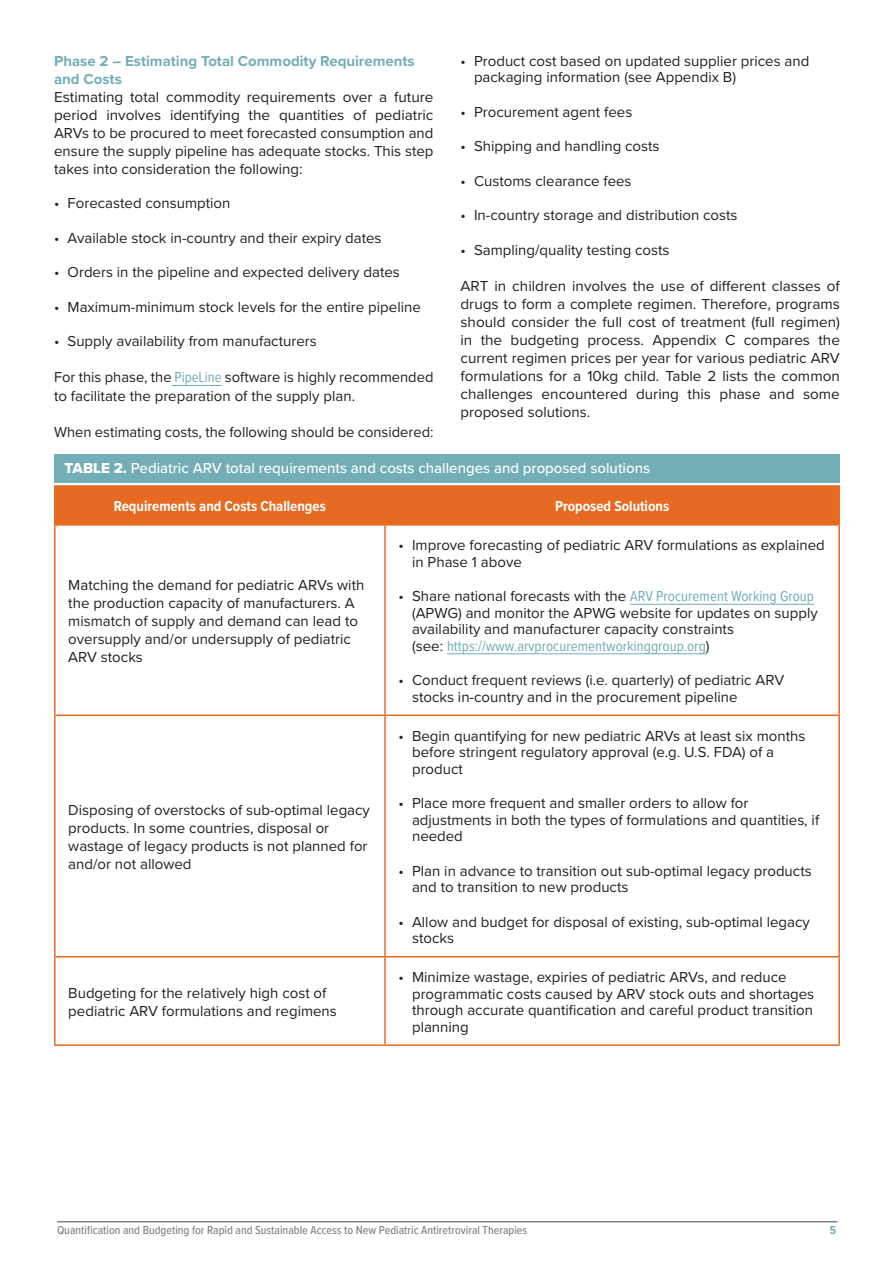
<style>
.page{position:relative;width:894px;height:1263px;background:#fff}
.page>*{position:absolute;margin:0;border:0;box-sizing:border-box;transform-origin:0 0}
.t1{font:15px/18px "Proxima Nova";color:#231f20}
.t2{font:500 15px "Proxima Nova";color:#fff}
.t3{font:700 15px/18px "Proxima Nova";color:#72aeb6}
.t4{font:15px "Proxima Nova Cond";color:#72aeb6}
.t5{font:700 15px "Proxima Nova Cond";color:#fff}
.t6{font:500 12px "Proxima Nova Cond";color:#808285}
.t7{font:700 12px "Proxima Nova Cond";color:#72aeb6}
.s1{font-family:"Proxima Nova Cond";color:#72aeb6}
.s2{font-family:"Proxima Nova Extrabld";font-weight:400}
.s3{font-family:"Proxima Nova";color:#231f20}
</style>
<div class="page">
<hr style="left:57px;top:1221px;width:780px;height:1px;background:#808285">
<hr style="left:172px;top:385px;width:49px;height:1px;background:#72aeb6">
<div style="left:54px;top:454px;width:785px;height:28px;background:#72aeb6"></div>
<div style="left:56px;top:487px;width:782px;height:37px;background:#e76a22"></div>
<hr style="left:384px;top:487px;width:1px;height:37px;background:#e76a22">
<hr style="left:384px;top:525px;width:1px;height:189px;background:#e76a22">
<hr style="left:54px;top:714px;width:331px;height:2px;background:#e76a22">
<hr style="left:385px;top:714px;width:454px;height:2px;background:#e76a22">
<hr style="left:384px;top:716px;width:1px;height:240px;background:#e76a22">
<hr style="left:54px;top:956px;width:331px;height:1px;background:#e76a22">
<hr style="left:385px;top:956px;width:454px;height:1px;background:#e76a22">
<hr style="left:384px;top:957px;width:1px;height:87px;background:#e76a22">
<hr style="left:54px;top:485px;width:331px;height:2px;background:#e76a22">
<hr style="left:54px;top:487px;width:2px;height:37px;background:#e76a22">
<hr style="left:385px;top:485px;width:454px;height:2px;background:#e76a22">
<hr style="left:838px;top:487px;width:1px;height:37px;background:#e76a22">
<hr style="left:54px;top:524px;width:331px;height:1px;background:#e76a22">
<hr style="left:54px;top:525px;width:2px;height:189px;background:#e76a22">
<hr style="left:385px;top:524px;width:454px;height:1px;background:#e76a22">
<hr style="left:838px;top:525px;width:1px;height:189px;background:#e76a22">
<hr style="left:54px;top:716px;width:2px;height:240px;background:#e76a22">
<hr style="left:838px;top:716px;width:1px;height:240px;background:#e76a22">
<hr style="left:54px;top:957px;width:2px;height:87px;background:#e76a22">
<hr style="left:838px;top:957px;width:1px;height:87px;background:#e76a22">
<hr style="left:54px;top:1044px;width:331px;height:1px;background:#e76a22">
<hr style="left:385px;top:1044px;width:454px;height:1px;background:#e76a22">
<hr style="left:630px;top:604px;width:183px;height:1px;background:#72aeb6">
<hr style="left:447px;top:653px;width:258px;height:1px;background:#72aeb6">
<p class="t3" style="left:54px;top:52px;width:362px">Phase 2 – Estimating Total Commodity Requirements and Costs</p>
<p class="t1" style="left:54px;top:87px;width:381px;text-align:justify">Estimating total commodity requirements over a future period involves identifying the quantities of pediatric ARVs to be procured to meet forecasted consumption and ensure the supply pipeline has adequate stocks. This step takes into consideration the following:</p>
<p class="t1" style="left:54px;top:194px;width:178px">• Forecasted consumption</p>
<p class="t1" style="left:54px;top:228px;width:329px">• Available stock in-country and their expiry dates</p>
<p class="t1" style="left:54px;top:263px;width:347px">• Orders in the pipeline and expected delivery dates</p>
<p class="t1" style="left:54px;top:297px;width:368px">• Maximum-minimum stock levels for the entire pipeline</p>
<p class="t1" style="left:54px;top:332px;width:264px">• Supply availability from manufacturers</p>
<p class="t1" style="left:54px;top:368px;width:381px">For this phase, the <span class="s1">PipeLine</span> software is highly recommended to facilitate the preparation of the supply plan.</p>
<p class="t1" style="left:54px;top:422px;width:381px">When estimating costs, the following should be considered:</p>
<p class="t1" style="left:474px;top:52px;width:337px;line-height:16.5px;text-indent:-14px">• Product cost based on updated supplier prices and packaging information (see Appendix B)</p>
<p class="t1" style="left:460px;top:102px;width:173px">• Procurement agent fees</p>
<p class="t1" style="left:460px;top:137px;width:200px">• Shipping and handling costs</p>
<p class="t1" style="left:460px;top:171px;width:172px">• Customs clearance fees</p>
<p class="t1" style="left:460px;top:206px;width:278px">• In-country storage and distribution costs</p>
<p class="t1" style="left:460px;top:240px;width:210px">• Sampling/quality testing costs</p>
<p class="t1" style="left:460px;top:276px;width:381px;text-align:justify">ART in children involves the use of different classes of drugs to form a complete regimen. Therefore, programs should consider the full cost of treatment (full regimen) in the budgeting process. Appendix C compares the current regimen prices per year for various pediatric ARV formulations for a 10kg child. Table 2 lists the common challenges encountered during this phase and some proposed solutions.</p>
<p class="t2" style="left:65px;top:456px;width:586px"><span class="s2">TABLE 2.</span> Pediatric ARV total requirements and costs challenges and proposed solutions</p>
<p class="t5" style="left:114px;top:495px;width:213px">Requirements and Costs Challenges</p>
<p class="t5" style="left:555px;top:495px;width:116px">Proposed Solutions</p>
<p class="t1" style="left:68px;top:575px;width:297px">Matching the demand for pediatric ARVs with the production capacity of manufacturers. A mismatch of supply and demand can lead to oversupply and/or undersupply of pediatric ARV stocks</p>
<p class="t1" style="left:68px;top:800px;width:303px">Disposing of overstocks of sub-optimal legacy products. In some countries, disposal or wastage of legacy products is not planned for and/or not allowed</p>
<p class="t1" style="left:68px;top:983px;width:270px">Budgeting for the relatively high cost of pediatric ARV formulations and regimens</p>
<p class="t1" style="left:412px;top:536px;width:414px;line-height:16.5px;text-indent:-14px">• Improve forecasting of pediatric ARV formulations as explained in Phase 1 above</p>
<p class="t1" style="left:412px;top:587px;width:407px;line-height:16.5px;text-indent:-14px">• Share national forecasts with the <span class="s1">ARV Procurement Working Group </span>(APWG) and monitor the APWG website for updates on supply availability and manufacturer capacity constraints</p>
<p class="t4" style="left:412px;top:635px;width:299px"><span class="s3">(see:</span> https://www.arvprocurementworkinggroup.org<span class="s3">)</span></p>
<p class="t1" style="left:412px;top:671px;width:373px;line-height:16.5px;text-indent:-14px">• Conduct frequent reviews (i.e. quarterly) of pediatric ARV stocks in-country and in the procurement pipeline</p>
<p class="t1" style="left:412px;top:726px;width:395px;line-height:16.5px;text-indent:-14px">• Begin quantifying for new pediatric ARVs at least six months before stringent regulatory approval (e.g. U.S. FDA) of a product</p>
<p class="t1" style="left:412px;top:794px;width:408px;line-height:16.5px;text-indent:-14px">• Place more frequent and smaller orders to allow for adjustments in both the types of formulations and quantities, if needed</p>
<p class="t1" style="left:412px;top:861px;width:401px;line-height:16.5px;text-indent:-14px">• Plan in advance to transition out sub-optimal legacy products and to transition to new products</p>
<p class="t1" style="left:412px;top:912px;width:399px;line-height:16.5px;text-indent:-14px">• Allow and budget for disposal of existing, sub-optimal legacy stocks</p>
<p class="t1" style="left:412px;top:968px;width:403px;line-height:16.5px;text-indent:-14px">• Minimize wastage, expiries of pediatric ARVs, and reduce programmatic costs caused by ARV stock outs and shortages through accurate quantification and careful product transition planning</p>
<p class="t6" style="left:57px;top:1221px;width:471px">Quantification and Budgeting for Rapid and Sustainable Access to New Pediatric Antiretroviral Therapies</p>
<p class="t7" style="left:829px;top:1221px;width:8px">5</p>
</div>
